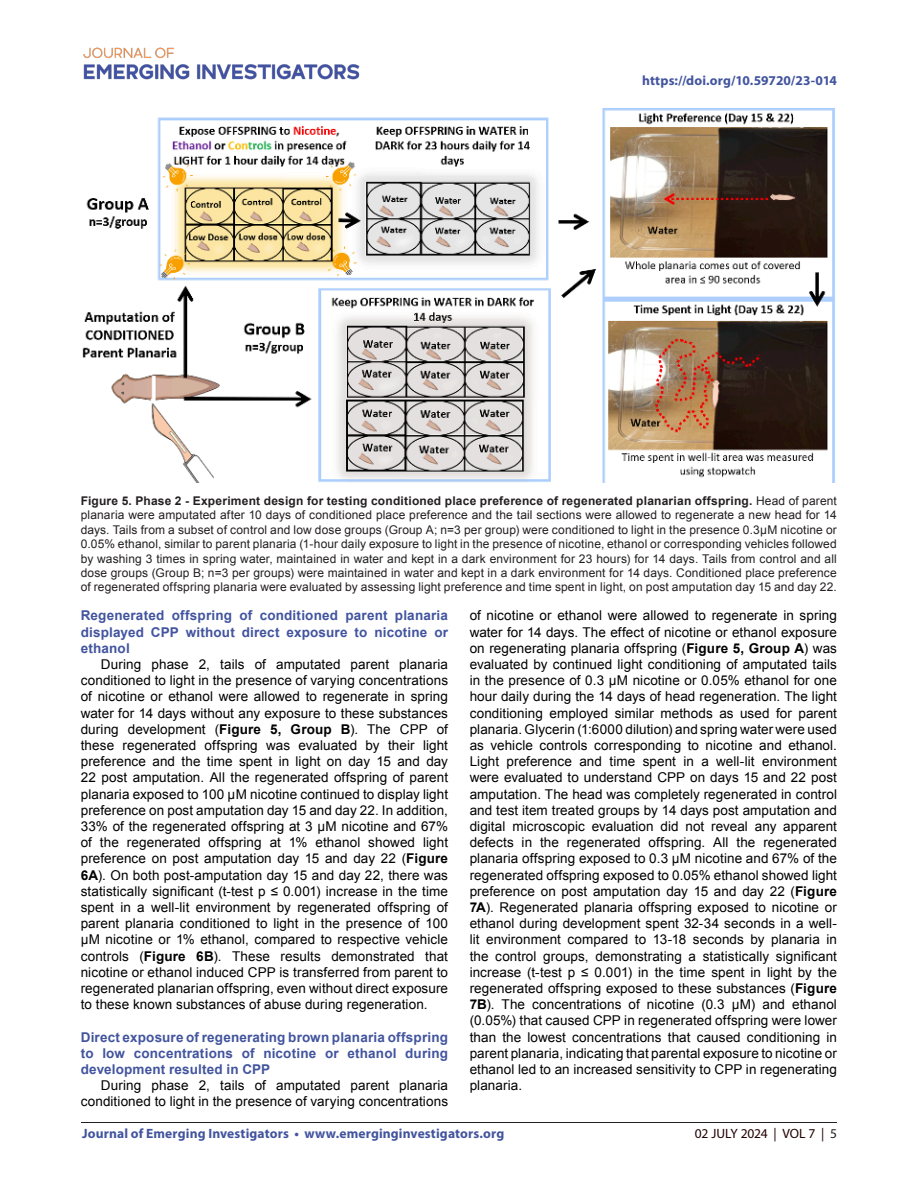
<style>
.page{position:relative;width:918px;height:1188px;background:#fff}
.page>*{position:absolute;margin:0;border:0;box-sizing:border-box;transform-origin:0 0}
.t1{font:13.5px/16.2px "Arial";letter-spacing:.005em;color:#000;text-align:justify}
.t2{font:700 13.5px/16.2px "Arial";letter-spacing:.01em;color:#42549e;text-align:justify}
.t3{font:700 13.5px "Myriad Pro";letter-spacing:.01em;color:#42549e}
.t4{font:13.5px "Myriad Pro";letter-spacing:-.01em;color:#230000}
.t5{font:12px/14.4px "Arial";letter-spacing:.01em;color:#231f20;text-align:justify}
.s1{font-weight:700}
.s2{color:#231f20}
</style>
<div class="page">
<hr style="left:81px;top:1122px;width:756px;height:1px;background:#231f20">
<img style="left:83px;top:47px;width:277px;height:33px">
<img style="left:82px;top:108px;width:753px;height:375px">
<p class="t3" style="left:642px;top:72px;width:196px">https://doi.org/10.59720/23-014</p>
<p class="t5" style="left:81px;top:494px;width:758px"><span class="s1">Figure 5. Phase 2 - Experiment design for testing conditioned place preference of regenerated planarian offspring.</span> Head of parent planaria were amputated after 10 days of conditioned place preference and the tail sections were allowed to regenerate a new head for 14 days. Tails from a subset of control and low dose groups (Group A; n=3 per group) were conditioned to light in the presence 0.3µM nicotine or 0.05% ethanol, similar to parent planaria (1-hour daily exposure to light in the presence of nicotine, ethanol or corresponding vehicles followed by washing 3 times in spring water, maintained in water and kept in a dark environment for 23 hours) for 14 days. Tails from control and all dose groups (Group B; n=3 per groups) were maintained in water and kept in a dark environment for 14 days. Conditioned place preference of regenerated offspring planaria were evaluated by assessing light preference and time spent in light, on post amputation day 15 and day 22.</p>
<p class="t2" style="left:81px;top:608px;width:369px">Regenerated offspring of conditioned parent planaria displayed CPP without direct exposure to nicotine or ethanol</p>
<p class="t1" style="left:81px;top:656px;width:369px;text-indent:20px">During phase 2, tails of amputated parent planaria conditioned to light in the presence of varying concentrations of nicotine or ethanol were allowed to regenerate in spring water for 14 days without any exposure to these substances during development (<span class="s1">Figure 5, Group B</span>). The CPP of these regenerated offspring was evaluated by their light preference and the time spent in light on day 15 and day 22 post amputation. All the regenerated offspring of parent planaria exposed to 100 µM nicotine continued to display light preference on post amputation day 15 and day 22. In addition, 33% of the regenerated offspring at 3 µM nicotine and 67% of the regenerated offspring at 1% ethanol showed light preference on post amputation day 15 and day 22 (<span class="s1">Figure 6A</span>). On both post-amputation day 15 and day 22, there was statistically significant (t-test p ≤ 0.001) increase in the time spent in a well-lit environment by regenerated offspring of parent planaria conditioned to light in the presence of 100 µM nicotine or 1% ethanol, compared to respective vehicle controls (<span class="s1">Figure 6B</span>). These results demonstrated that nicotine or ethanol induced CPP is transferred from parent to regenerated planarian offspring, even without direct exposure to these known substances of abuse during regeneration.</p>
<p class="t2" style="left:81px;top:1029px;width:369px">Direct exposure of regenerating brown planaria offspring to low concentrations of nicotine or ethanol during development resulted in CPP</p>
<p class="t1" style="left:81px;top:1077px;width:369px;text-align:right">During phase 2, tails of amputated parent planaria conditioned to light in the presence of varying concentrations</p>
<p class="t1" style="left:470px;top:608px;width:369px">of nicotine or ethanol were allowed to regenerate in spring water for 14 days. The effect of nicotine or ethanol exposure on regenerating planaria offspring (<span class="s1">Figure 5, Group A</span>) was evaluated by continued light conditioning of amputated tails in the presence of 0.3 µM nicotine or 0.05% ethanol for one hour daily during the 14 days of head regeneration. The light conditioning employed similar methods as used for parent planaria. Glycerin (1:6000 dilution) and spring water were used as vehicle controls corresponding to nicotine and ethanol.<br>Light preference and time spent in a well-lit environment were evaluated to understand CPP on days 15 and 22 post amputation. The head was completely regenerated in control and test item treated groups by 14 days post amputation and digital microscopic evaluation did not reveal any apparent defects in the regenerated offspring. All the regenerated planaria offspring exposed to 0.3 µM nicotine and 67% of the regenerated offspring exposed to 0.05% ethanol showed light preference on post amputation day 15 and day 22 (<span class="s1">Figure 7A</span>). Regenerated planaria offspring exposed to nicotine or ethanol during development spent 32-34 seconds in a well&shy;lit environment compared to 13-18 seconds by planaria in the control groups, demonstrating a statistically significant increase (t-test p ≤ 0.001) in the time spent in light by the regenerated offspring exposed to these substances (<span class="s1">Figure 7B</span>). The concentrations of nicotine (0.3 µM) and ethanol (0.05%) that caused CPP in regenerated offspring were lower than the lowest concentrations that caused conditioning in parent planaria, indicating that parental exposure to nicotine or ethanol led to an increased sensitivity to CPP in regenerating planaria.</p>
<p class="t3" style="left:82px;top:1125px;width:424px">Journal of Emerging Investigators • www.emerginginvestigators.org</p>
<p class="t4" style="left:695px;top:1125px;width:144px">02 JULY 2024 | VOL 7 | <span class="s2">5</span></p>
</div>
